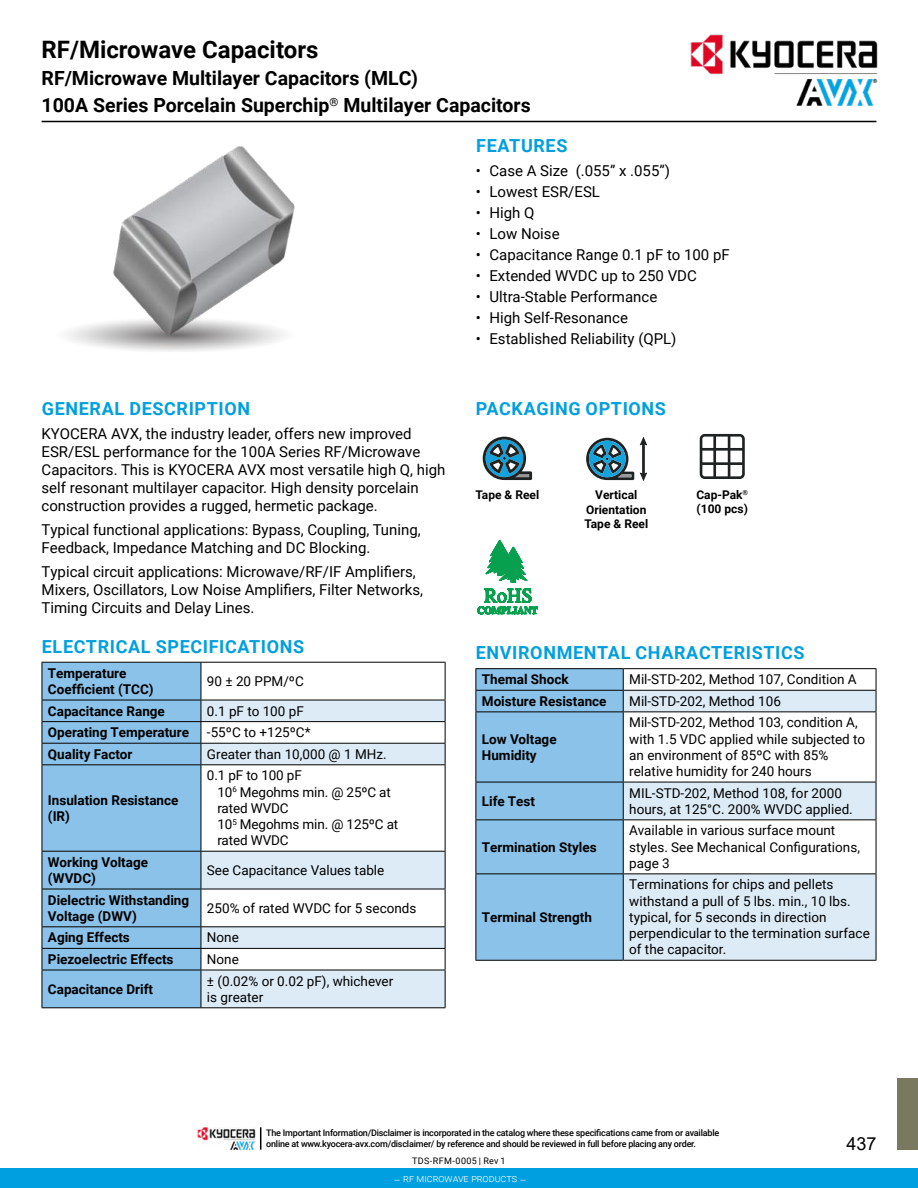
<style>
.page{position:relative;width:918px;height:1188px;background:#fff}
.page>*{position:absolute;margin:0;border:0;box-sizing:border-box;transform-origin:0 0}
.t1{font:700 24px "Roboto";color:#000}
.t2{font:700 19.5px "Roboto";color:#000}
.t3{font:700 18px "Roboto";letter-spacing:.035em;color:#009fdf}
.t4{font:18px "Arial";color:#000}
.t5{font:15px/18px "Roboto";color:#000}
.t6{font:13.5px/16.2px "Roboto";color:#000}
.t7{font:700 13.5px/16.2px "Roboto";color:#000}
.t8{font:700 12px/14.4px "Roboto";color:#000;text-align:center}
.t9{font:300 10.5px "Roboto";color:#fff}
.t10{font:500 9px/10.8px "Roboto";letter-spacing:-.025em;color:#000}
.t11{font:9px "Roboto";letter-spacing:.03em;color:#000}
</style>
<div class="page">
<hr style="left:42px;top:121px;width:834px;height:1px;background:#000">
<div style="left:897px;top:1078px;width:21px;height:72px;background:#78795f"></div>
<div style="left:43px;top:663px;width:158px;height:37px;background:#8ac2e9"></div>
<div style="left:43px;top:701px;width:158px;height:306px;background:#8ac2e9"></div>
<svg style="left:202px;top:701px;width:243px;height:306px"></svg>
<hr style="left:201px;top:662px;width:245px;height:1px;background:#000">
<hr style="left:445px;top:663px;width:1px;height:37px;background:#000">
<hr style="left:201px;top:700px;width:245px;height:1px;background:#000">
<hr style="left:42px;top:721px;width:159px;height:1px;background:#000">
<hr style="left:201px;top:721px;width:245px;height:1px;background:#000">
<hr style="left:42px;top:743px;width:159px;height:1px;background:#000">
<hr style="left:201px;top:743px;width:245px;height:1px;background:#000">
<svg style="left:445px;top:700px;width:1px;height:64px"></svg>
<hr style="left:42px;top:764px;width:159px;height:1px;background:#000">
<hr style="left:42px;top:851px;width:159px;height:1px;background:#000">
<hr style="left:201px;top:851px;width:245px;height:1px;background:#000">
<hr style="left:445px;top:852px;width:1px;height:37px;background:#000">
<hr style="left:42px;top:889px;width:159px;height:1px;background:#000">
<hr style="left:201px;top:889px;width:245px;height:1px;background:#000">
<hr style="left:445px;top:889px;width:1px;height:37px;background:#000">
<hr style="left:42px;top:926px;width:159px;height:1px;background:#000">
<hr style="left:201px;top:926px;width:245px;height:1px;background:#000">
<hr style="left:42px;top:948px;width:159px;height:1px;background:#000">
<hr style="left:201px;top:948px;width:245px;height:1px;background:#000">
<svg style="left:445px;top:927px;width:1px;height:43px"></svg>
<hr style="left:42px;top:970px;width:159px;height:1px;background:#000">
<hr style="left:201px;top:970px;width:245px;height:1px;background:#000">
<hr style="left:445px;top:970px;width:1px;height:37px;background:#000">
<hr style="left:42px;top:1007px;width:159px;height:1px;background:#000">
<hr style="left:201px;top:1007px;width:245px;height:1px;background:#000">
<svg style="left:42px;top:701px;width:1px;height:63px"></svg>
<svg style="left:201px;top:700px;width:1px;height:64px"></svg>
<hr style="left:42px;top:765px;width:1px;height:86px;background:#000">
<hr style="left:42px;top:852px;width:1px;height:37px;background:#000">
<hr style="left:201px;top:852px;width:1px;height:37px;background:#000">
<hr style="left:42px;top:889px;width:1px;height:37px;background:#000">
<hr style="left:201px;top:889px;width:1px;height:37px;background:#000">
<svg style="left:42px;top:927px;width:1px;height:43px"></svg>
<svg style="left:201px;top:927px;width:1px;height:43px"></svg>
<hr style="left:42px;top:970px;width:1px;height:37px;background:#000">
<hr style="left:201px;top:970px;width:1px;height:37px;background:#000">
<hr style="left:42px;top:662px;width:159px;height:1px;background:#000">
<hr style="left:42px;top:663px;width:1px;height:37px;background:#000">
<hr style="left:201px;top:663px;width:1px;height:37px;background:#000">
<hr style="left:42px;top:700px;width:159px;height:1px;background:#000">
<hr style="left:201px;top:764px;width:245px;height:1px;background:#000">
<hr style="left:201px;top:765px;width:1px;height:86px;background:#000">
<hr style="left:445px;top:765px;width:1px;height:86px;background:#000">
<svg style="left:634px;top:691px;width:242px;height:269px;fill:#ddebf7"></svg>
<hr style="left:623px;top:668px;width:253px;height:1px;background:#000">
<hr style="left:623px;top:690px;width:253px;height:1px;background:#000">
<svg style="left:876px;top:669px;width:1px;height:42px"></svg>
<hr style="left:623px;top:711px;width:253px;height:1px;background:#000">
<hr style="left:876px;top:712px;width:1px;height:70px;background:#000">
<hr style="left:623px;top:782px;width:253px;height:1px;background:#000">
<hr style="left:876px;top:782px;width:1px;height:37px;background:#000">
<hr style="left:623px;top:819px;width:253px;height:1px;background:#000">
<hr style="left:876px;top:820px;width:1px;height:53px;background:#000">
<hr style="left:623px;top:873px;width:253px;height:1px;background:#000">
<hr style="left:876px;top:874px;width:1px;height:86px;background:#000">
<hr style="left:476px;top:960px;width:147px;height:1px;background:#000">
<hr style="left:623px;top:960px;width:253px;height:1px;background:#000">
<img style="left:67px;top:146px;width:228px;height:205px">
<hr style="left:642px;top:442px;width:3px;height:33px;background:#1f2222">
<svg style="left:640px;top:438px;width:6px;height:7px"></svg>
<svg style="left:640px;top:473px;width:6px;height:7px"></svg>
<svg style="left:700px;top:434px;width:45px;height:45px"></svg>
<svg style="left:475px;top:436px;width:159px;height:524px"></svg>
<img style="left:669px;top:34px;width:209px;height:87px">
<div style="left:0;top:1169px;width:918px;height:19px;background:#009fdf"></div>
<img style="left:198px;top:1127px;width:57px;height:23px">
<svg style="left:260px;top:1127px;width:1px;height:23px"></svg>
<h1 class="t1" style="left:42px;top:39px;width:278px">RF/Microwave Capacitors</h1>
<h2 class="t2" style="left:42px;top:97px;width:491px">100A Series Porcelain Superchip<sup>®</sup> Multilayer Capacitors</h2>
<h2 class="t2" style="left:42px;top:70px;width:378px">RF/Microwave Multilayer Capacitors (MLC)</h2>
<h3 class="t3" style="left:42px;top:401px;width:210px">GENERAL DESCRIPTION</h3>
<p class="t5" style="left:42px;top:426px;width:405px">KYOCERA AVX, the industry leader, offers new improved ESR/ESL performance for the 100A Series RF/Microwave Capacitors. This is KYOCERA AVX most versatile high Q, high self resonant multilayer capacitor. High density porcelain construction provides a rugged, hermetic package.</p>
<p class="t5" style="left:42px;top:522px;width:381px">Typical functional applications: Bypass, Coupling, Tuning,<br>Feedback, Impedance Matching and DC Blocking.</p>
<p class="t5" style="left:42px;top:562px;width:383px">Typical circuit applications: Microwave/RF/IF Ampli昀椀ers,<br>Mixers, Oscillators, Low Noise Ampli昀椀ers, Filter Networks,<br>Timing Circuits and Delay Lines.</p>
<h3 class="t3" style="left:42px;top:639px;width:264px">ELECTRICAL SPECIFICATIONS</h3>
<p class="t7" style="left:48px;top:666px;width:107px">Temperature<br>Coef昀椀cient (TCC)</p>
<p class="t6" style="left:207px;top:674px;width:98px">90 ± 20 PPM/ºC</p>
<p class="t7" style="left:48px;top:704px;width:118px">Capacitance Range</p>
<p class="t6" style="left:207px;top:703px;width:98px">0.1 pF to 100 pF</p>
<p class="t7" style="left:48px;top:725px;width:143px">Operating Temperature</p>
<p class="t6" style="left:207px;top:725px;width:105px">-55ºC to +125ºC*</p>
<p class="t7" style="left:48px;top:747px;width:86px">Quality Factor</p>
<p class="t6" style="left:207px;top:747px;width:181px">Greater than 10,000 @ 1 MHz.</p>
<p class="t7" style="left:48px;top:793px;width:132px">Insulation Resistance (IR)</p>
<p class="t6" style="left:217px;top:768px;width:182px;text-indent:-11px">0.1 pF to 100 pF<br>10<sup>6</sup> Megohms min. @ 25ºC at rated WVDC<br>10<sup>5</sup> Megohms min. @ 125ºC at rated WVDC</p>
<p class="t7" style="left:48px;top:855px;width:102px">Working Voltage (WVDC)</p>
<p class="t6" style="left:207px;top:863px;width:179px">See Capacitance Values table</p>
<p class="t7" style="left:48px;top:893px;width:143px">Dielectric Withstanding<br>Voltage (DWV)</p>
<p class="t6" style="left:207px;top:901px;width:211px">250% of rated WVDC for 5 seconds</p>
<p class="t7" style="left:48px;top:930px;width:83px">Aging Effects</p>
<p class="t6" style="left:207px;top:930px;width:33px">None</p>
<p class="t7" style="left:48px;top:952px;width:127px">Piezoelectric Effects</p>
<p class="t6" style="left:207px;top:952px;width:33px">None</p>
<p class="t7" style="left:48px;top:982px;width:107px">Capacitance Drift</p>
<p class="t6" style="left:207px;top:973px;width:188px">± (0.02% or 0.02 pF), whichever is greater</p>
<h3 class="t3" style="left:476px;top:138px;width:93px">FEATURES</h3>
<p class="t5" style="left:476px;top:163px;width:196px">• Case A Size (.055” x .055”)</p>
<p class="t5" style="left:476px;top:184px;width:126px">• Lowest ESR/ESL</p>
<p class="t5" style="left:476px;top:205px;width:60px">• High Q</p>
<p class="t5" style="left:476px;top:226px;width:85px">• Low Noise</p>
<p class="t5" style="left:476px;top:247px;width:255px">• Capacitance Range 0.1 pF to 100 pF</p>
<p class="t5" style="left:476px;top:268px;width:222px">• Extended WVDC up to 250 VDC</p>
<p class="t5" style="left:476px;top:289px;width:183px">• Ultra-Stable Performance</p>
<p class="t5" style="left:476px;top:310px;width:154px">• High Self-Resonance</p>
<p class="t5" style="left:476px;top:331px;width:202px">• Established Reliability (QPL)</p>
<h3 class="t3" style="left:476px;top:401px;width:192px">PACKAGING OPTIONS</h3>
<p class="t8" style="left:476px;top:489px;width:65px">Tape &amp; Reel</p>
<p class="t8" style="left:696px;top:488px;width:53px;text-align:left">Cap-Pak<sup>® </sup>(100 pcs)</p>
<p class="t8" style="left:584px;top:489px;width:65px">Vertical<br>Orientation<br>Tape &amp; Reel</p>
<h3 class="t3" style="left:476px;top:645px;width:330px">ENVIRONMENTAL CHARACTERISTICS</h3>
<p class="t7" style="left:482px;top:672px;width:88px">Themal Shock</p>
<p class="t6" style="left:629px;top:672px;width:229px">Mil-STD-202, Method 107, Condition A</p>
<p class="t7" style="left:482px;top:694px;width:126px">Moisture Resistance</p>
<p class="t6" style="left:629px;top:694px;width:153px">Mil-STD-202, Method 106</p>
<p class="t7" style="left:482px;top:732px;width:76px">Low Voltage<br>Humidity</p>
<p class="t6" style="left:629px;top:715px;width:237px">Mil-STD-202, Method 103, condition A, with 1.5 VDC applied while subjected to an environment of 85ºC with 85% relative humidity for 240 hours</p>
<p class="t7" style="left:482px;top:794px;width:55px">Life Test</p>
<p class="t6" style="left:629px;top:786px;width:225px">MIL-STD-202, Method 108, for 2000 hours, at 125°C. 200% WVDC applied.</p>
<p class="t7" style="left:482px;top:840px;width:116px">Termination Styles</p>
<p class="t6" style="left:629px;top:823px;width:232px">Available in various surface mount styles. See Mechanical Con昀椀gurations, page 3</p>
<p class="t7" style="left:482px;top:910px;width:112px">Terminal Strength</p>
<p class="t6" style="left:629px;top:877px;width:242px">Terminations for chips and pellets withstand a pull of 5 lbs. min., 10 lbs. typical, for 5 seconds in direction perpendicular to the termination surface of the capacitor.</p>
<p class="t10" style="left:266px;top:1127px;width:455px">The Important Information/Disclaimer is incorporated in the catalog where these speci昀椀cations came from or available online at www.kyocera-avx.com/disclaimer/ by reference and should be reviewed in full before placing any order.</p>
<p class="t11" style="left:412px;top:1157px;width:95px">TDS-RFM-0005 | Rev 1</p>
<p class="t9" style="left:394px;top:1172px;width:134px">– rf microwave products –</p>
<h3 class="t4" style="left:846px;top:1133px;width:32px">437</h3>
</div>
